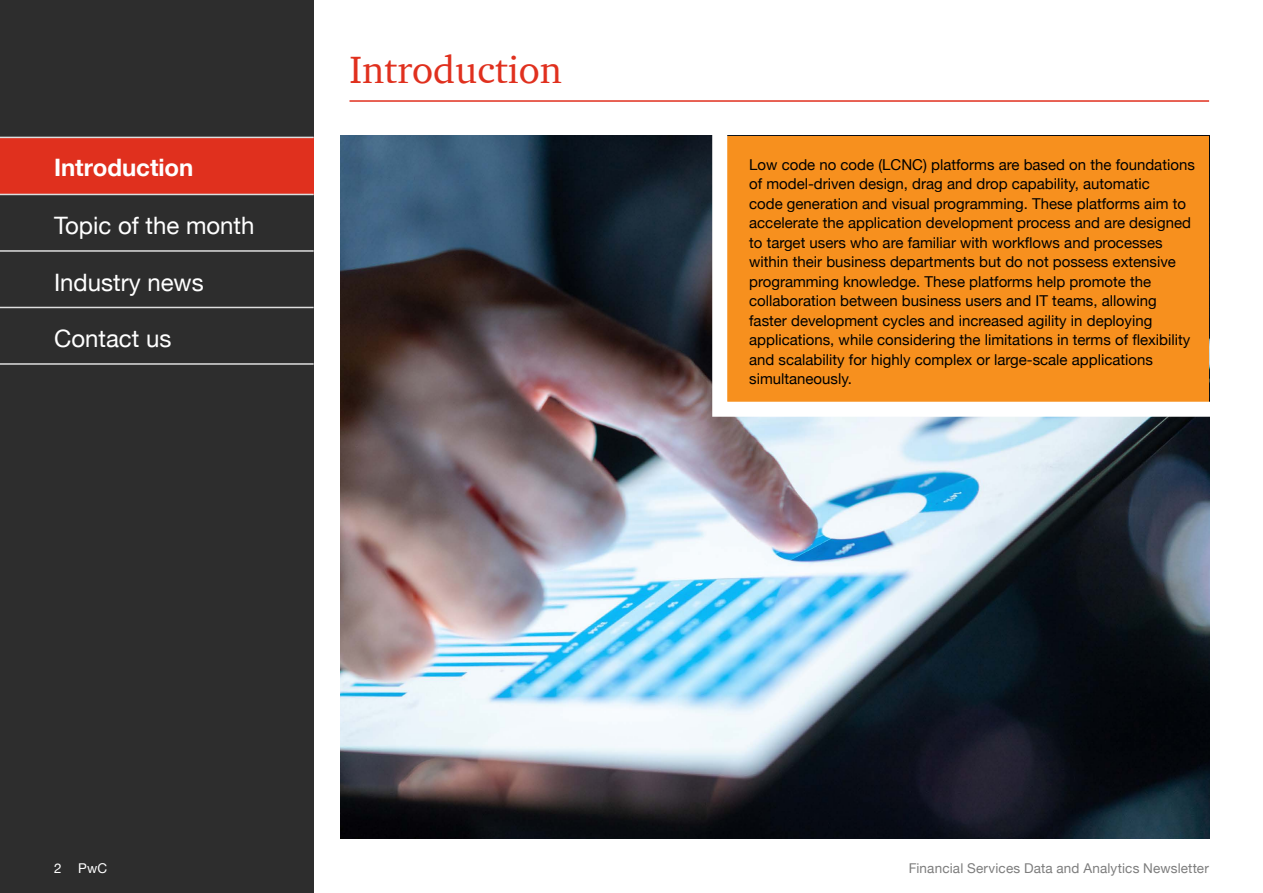
<style>
.page{position:relative;width:1263px;height:893px;background:#fff}
.page>*{position:absolute;margin:0;border:0;box-sizing:border-box;transform-origin:0 0}
.t1{font:39px "ITC Charter Com";color:#e0301e}
.t2{font:24px "Helvetica Neue";color:#fff}
.t3{font:700 24px "Helvetica Neue";color:#fff}
.t4{font:15px/19.5px "Helvetica Neue";color:#000}
.t5{font:13.5px "Helvetica Neue";letter-spacing:.01em;color:#7d7d7d}
.t6{font:13.5px "Helvetica Neue";color:#fff}
</style>
<div class="page">
<div style="left:0;top:0;width:314px;height:893px;background:#2d2d2d"></div>
<div style="left:0;top:137px;width:314px;height:57px;background:#e0301e"></div>
<hr style="left:0;top:137px;width:314px;height:1px;background:#dedede">
<hr style="left:0;top:194px;width:314px;height:1px;background:#dedede">
<hr style="left:0;top:250px;width:314px;height:2px;background:#dedede">
<hr style="left:0;top:307px;width:314px;height:1px;background:#dedede">
<hr style="left:0;top:363px;width:314px;height:2px;background:#dedede">
<img style="left:340px;top:136px;width:869px;height:703px">
<hr style="left:349px;top:100px;width:860px;height:2px;background:#e0301e">
<svg style="left:705px;top:135px;width:505px;height:289px;background:#f29834"></svg>
<h2 class="t3" style="left:54px;top:149px;width:141px">Introduction</h2>
<h2 class="t2" style="left:54px;top:208px;width:202px">Topic of the month</h2>
<h2 class="t2" style="left:54px;top:265px;width:151px">Industry news</h2>
<h2 class="t2" style="left:54px;top:321px;width:119px">Contact us</h2>
<h1 class="t1" style="left:349px;top:46px;width:214px">Introduction</h1>
<p class="t4" style="left:749px;top:155px;width:447px">Low code no code (LCNC) platforms are based on the foundations of model-driven design, drag and drop capability, automatic<br>code generation and visual programming. These platforms aim to accelerate the application development process and are designed to target users who are familiar with workflows and processes within their business departments but do not possess extensive programming knowledge. These platforms help promote the collaboration between business users and IT teams, allowing faster development cycles and increased agility in deploying applications, while considering the limitations in terms of flexibility and scalability for highly complex or large-scale applications simultaneously.</p>
<p class="t6" style="left:54px;top:858px;width:55px">2 PwC</p>
<p class="t5" style="left:909px;top:858px;width:302px">Financial Services Data and Analytics Newsletter</p>
</div>
